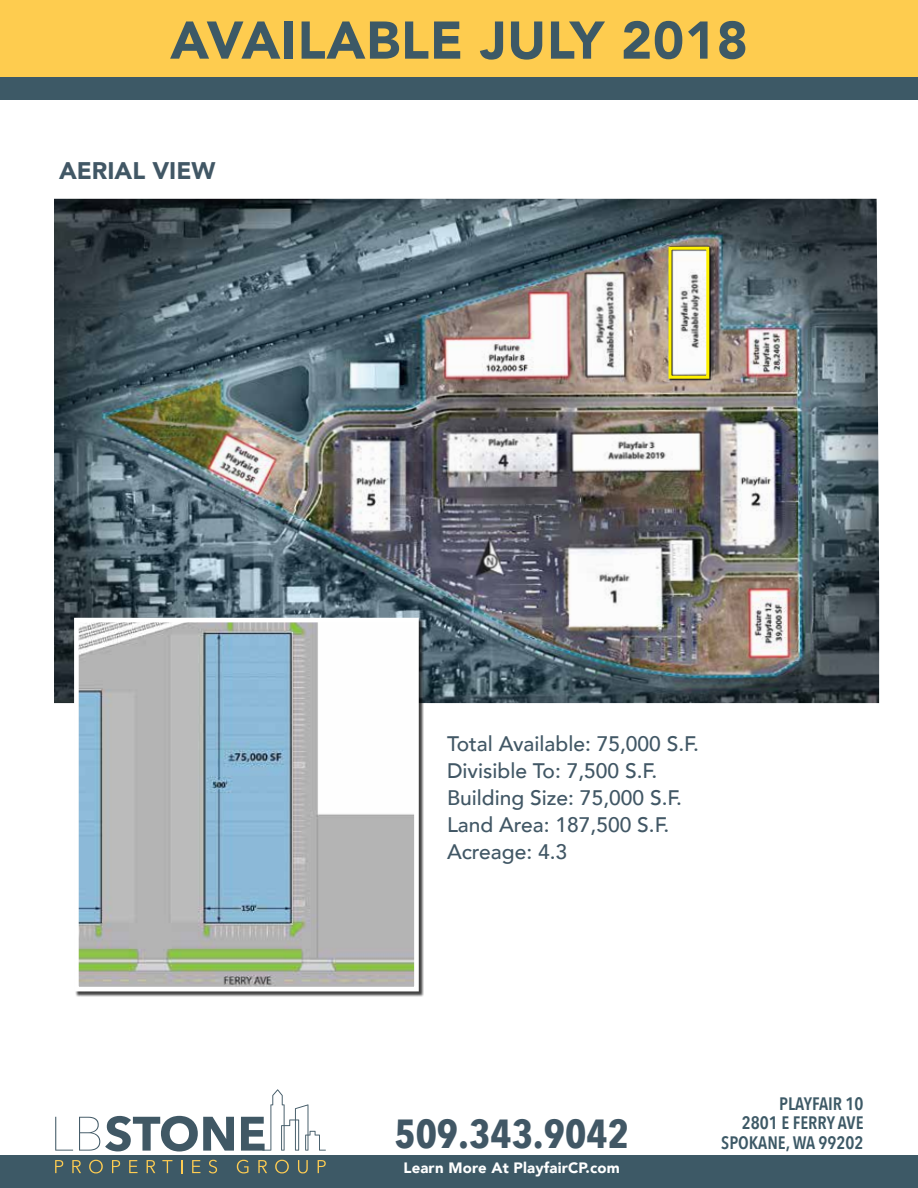
<style>
.page{position:relative;width:918px;height:1188px;background:#fff}
.page>*{position:absolute;margin:0;border:0;box-sizing:border-box;transform-origin:0 0}
.t1{font:900 52.5px "Avenir";letter-spacing:.015em;color:#3d5966}
.t2{font:700 40.5px "Avenir Next Condensed";color:#415765}
.t3{font:900 24px "Avenir";color:#415765}
.t4{font:500 21px/27px "Avenir";color:#415765}
.t5{font:600 18px/19.5px "Avenir Next Condensed";color:#3d5966;text-align:right}
.t6{font:900 15px "Avenir";letter-spacing:.01em;color:#fff}
</style>
<div class="page">
<div style="left:0;top:1155px;width:918px;height:33px;background:#3d5966"></div>
<svg style="left:55px;top:1160px;width:8px;height:13px"></svg>
<svg style="left:72px;top:1160px;width:9px;height:13px"></svg>
<svg style="left:89px;top:1160px;width:14px;height:13px"></svg>
<svg style="left:112px;top:1160px;width:8px;height:13px"></svg>
<svg style="left:129px;top:1160px;width:9px;height:13px"></svg>
<svg style="left:147px;top:1160px;width:8px;height:13px"></svg>
<svg style="left:162px;top:1160px;width:10px;height:13px"></svg>
<svg style="left:181px;top:1160px;width:1px;height:13px"></svg>
<svg style="left:192px;top:1160px;width:8px;height:13px"></svg>
<svg style="left:209px;top:1160px;width:8px;height:13px"></svg>
<svg style="left:237px;top:1160px;width:11px;height:13px"></svg>
<svg style="left:258px;top:1160px;width:9px;height:13px"></svg>
<svg style="left:275px;top:1160px;width:14px;height:13px"></svg>
<svg style="left:298px;top:1160px;width:10px;height:13px"></svg>
<svg style="left:318px;top:1160px;width:8px;height:13px"></svg>
<svg style="left:55px;top:1117px;width:18px;height:34px"></svg>
<svg style="left:79px;top:1116px;width:155px;height:36px"></svg>
<svg style="left:241px;top:1089px;width:85px;height:62px"></svg>
<div style="left:0;top:0;width:918px;height:100px;background:#3d5966"></div>
<div style="left:0;top:0;width:918px;height:77px;background:#fecc4f"></div>
<img style="left:54px;top:199px;width:825px;height:504px">
<svg style="left:72px;top:615px;width:349px;height:379px"></svg>
<div style="left:669px;top:247px;width:42px;height:133px;background:#000;opacity:.75"></div>
<div style="left:669px;top:247px;width:40px;height:132px;border:3px solid #fff200"></div>
<h1 class="t1" style="left:170px;top:-5px;width:579px">AVAILABLE JULY 2018</h1>
<p class="t3" style="left:59px;top:150px;width:158px">AERIAL VIEW</p>
<p class="t4" style="left:447px;top:729px;width:253px">Total Available: 75,000 S.F.<br>Divisible To: 7,500 S.F.<br>Building Size: 75,000 S.F.<br>Land Area: 187,500 S.F.<br>Acreage: 4.3</p>
<h2 class="t2" style="left:394px;top:1109px;width:236px">509.343.9042</h2>
<p class="t6" style="left:403px;top:1155px;width:218px">Learn More At PlayfairCP.com</p>
<p class="t5" style="left:721px;top:1093px;width:144px">PLAYFAIR 10<br>2801 E FERRY AVE<br>SPOKANE, WA 99202</p>
</div>
